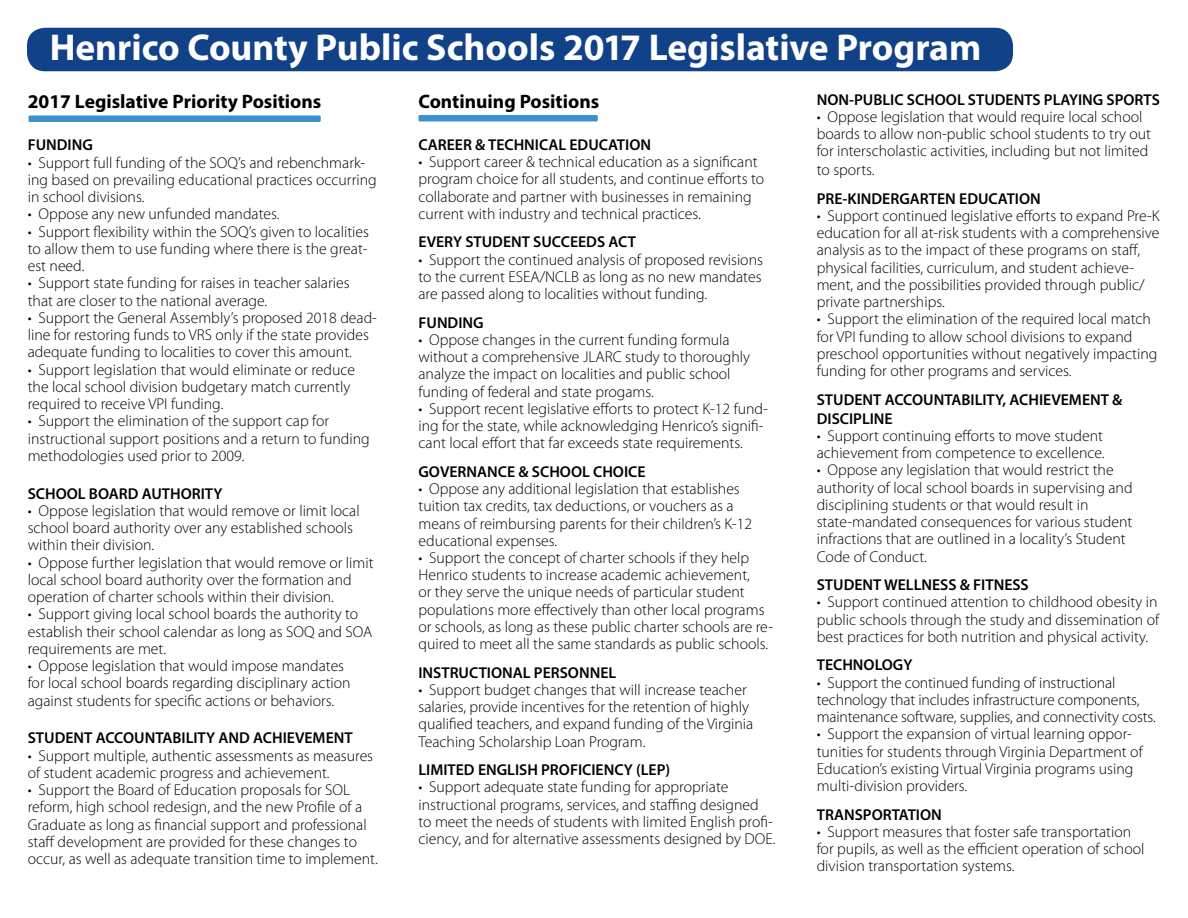
<style>
.page{position:relative;width:1188px;height:918px;background:#fff}
.page>*{position:absolute;margin:0;border:0;box-sizing:border-box;transform-origin:0 0}
.t1{font:700 37.5px "Myriad Pro";color:#fff}
.t2{font:700 19.5px "Myriad Pro";color:#000}
.t3{font:300 15.75px/17.2px "Myriad Pro";color:#000}
.t4{font:600 15.75px/18.9px "Myriad Pro";color:#000}
</style>
<div class="page">
<div style="left:28px;top:116px;width:293px;height:6px;background:#3a91cf;border-radius:2px"></div>
<div style="left:27px;top:28px;width:986px;height:43px;background:#114287;border-radius:18px"></div>
<div style="left:418px;top:115px;width:180px;height:6px;background:#3a91cf;border-radius:2px"></div>
<h1 class="t1" style="left:50px;top:23px;width:933px">Henrico County Public Schools 2017 Legislative Program</h1>
<p class="t2" style="left:418px;top:88px;width:182px">Continuing Positions</p>
<p class="t4" style="left:418px;top:135px;width:234px">CAREER &amp; TECHNICAL EDUCATION</p>
<p class="t3" style="left:418px;top:153px;width:347px">• Support career &amp; technical education as a significant program choice for all students, and continue efforts to collaborate and partner with businesses in remaining current with industry and technical practices.</p>
<p class="t4" style="left:418px;top:232px;width:219px">EVERY STUDENT SUCCEEDS ACT</p>
<p class="t3" style="left:418px;top:251px;width:346px;text-align:justify">• Support the continued analysis of proposed revisions to the current ESEA/NCLB as long as no new mandates are passed along to localities without funding.</p>
<p class="t4" style="left:418px;top:312px;width:67px">FUNDING</p>
<p class="t3" style="left:418px;top:331px;width:333px">• Oppose changes in the current funding formula without a comprehensive JLARC study to thoroughly analyze the impact on localities and public school funding of federal and state progams.</p>
<p class="t3" style="left:418px;top:400px;width:351px">• Support recent legislative efforts to protect K-12 fund&shy;ing for the state, while acknowledging Henrico’s signifi&shy;cant local effort that far exceeds state requirements.</p>
<p class="t4" style="left:418px;top:462px;width:229px">GOVERNANCE &amp; SCHOOL CHOICE</p>
<p class="t3" style="left:418px;top:480px;width:335px">• Oppose any additional legislation that establishes tuition tax credits, tax deductions, or vouchers as a means of reimbursing parents for their children’s K-12 educational expenses.</p>
<p class="t3" style="left:418px;top:549px;width:356px">• Support the concept of charter schools if they help Henrico students to increase academic achievement,<br>or they serve the unique needs of particular student populations more effectively than other local programs or schools, as long as these public charter schools are re&shy;quired to meet all the same standards as public schools.</p>
<p class="t4" style="left:418px;top:663px;width:199px">INSTRUCTIONAL PERSONNEL</p>
<p class="t3" style="left:418px;top:681px;width:336px">• Support budget changes that will increase teacher salaries, provide incentives for the retention of highly qualified teachers, and expand funding of the Virginia Teaching Scholarship Loan Program.</p>
<p class="t4" style="left:418px;top:760px;width:253px">LIMITED ENGLISH PROFICIENCY (LEP)</p>
<p class="t3" style="left:418px;top:778px;width:358px">• Support adequate state funding for appropriate instructional programs, services, and staffing designed to meet the needs of students with limited English profi&shy;ciency, and for alternative assessments designed by DOE.</p>
<p class="t2" style="left:28px;top:88px;width:295px">2017 Legislative Priority Positions</p>
<p class="t4" style="left:28px;top:135px;width:67px">FUNDING</p>
<p class="t3" style="left:28px;top:154px;width:351px">• Support full funding of the SOQ’s and rebenchmark&shy;ing based on prevailing educational practices occurring in school divisions.</p>
<p class="t3" style="left:28px;top:205px;width:253px">• Oppose any new unfunded mandates.</p>
<p class="t3" style="left:28px;top:223px;width:343px;text-align:justify">• Support flexibility within the SOQ’s given to localities to allow them to use funding where there is the great&shy;est need.</p>
<p class="t3" style="left:28px;top:274px;width:323px">• Support state funding for raises in teacher salaries that are closer to the national average.</p>
<p class="t3" style="left:28px;top:309px;width:351px">• Support the General Assembly’s proposed 2018 dead&shy;line for restoring funds to VRS only if the state provides adequate funding to localities to cover this amount.</p>
<p class="t3" style="left:28px;top:361px;width:329px">• Support legislation that would eliminate or reduce the local school division budgetary match currently required to receive VPI funding.</p>
<p class="t3" style="left:28px;top:412px;width:344px">• Support the elimination of the support cap for instructional support positions and a return to funding methodologies used prior to 2009.</p>
<p class="t4" style="left:28px;top:484px;width:196px">SCHOOL BOARD AUTHORITY</p>
<p class="t3" style="left:28px;top:502px;width:333px">• Oppose legislation that would remove or limit local school board authority over any established schools within their division.</p>
<p class="t3" style="left:28px;top:554px;width:347px">• Oppose further legislation that would remove or limit local school board authority over the formation and operation of charter schools within their division.</p>
<p class="t3" style="left:28px;top:605px;width:346px">• Support giving local school boards the authority to establish their school calendar as long as SOQ and SOA requirements are met.</p>
<p class="t3" style="left:28px;top:657px;width:324px">• Oppose legislation that would impose mandates for local school boards regarding disciplinary action against students for specific actions or behaviors.</p>
<p class="t4" style="left:28px;top:728px;width:326px">STUDENT ACCOUNTABILITY AND ACHIEVEMENT</p>
<p class="t3" style="left:28px;top:747px;width:347px">• Support multiple, authentic assessments as measures of student academic progress and achievement.</p>
<p class="t3" style="left:28px;top:781px;width:352px">• Support the Board of Education proposals for SOL reform, high school redesign, and the new Profile of a Graduate as long as financial support and professional staff development are provided for these changes to occur, as well as adequate transition time to implement.</p>
<p class="t4" style="left:817px;top:89px;width:345px">NON-PUBLIC SCHOOL STUDENTS PLAYING SPORTS</p>
<p class="t3" style="left:817px;top:108px;width:336px">• Oppose legislation that would require local school boards to allow non-public school students to try out for interscholastic activities, including but not limited</p>
<p class="t3" style="left:817px;top:161px;width:59px">to sports.</p>
<p class="t4" style="left:817px;top:189px;width:226px">PRE-KINDERGARTEN EDUCATION</p>
<p class="t3" style="left:817px;top:207px;width:344px">• Support continued legislative efforts to expand Pre-K education for all at-risk students with a comprehensive analysis as to the impact of these programs on staff, physical facilities, curriculum, and student achieve&shy;ment, and the possibilities provided through public/ private partnerships.</p>
<p class="t3" style="left:817px;top:310px;width:342px">• Support the elimination of the required local match for VPI funding to allow school divisions to expand preschool opportunities without negatively impacting funding for other programs and services.</p>
<p class="t4" style="left:817px;top:390px;width:307px">STUDENT ACCOUNTABILITY, ACHIEVEMENT &amp;<br>DISCIPLINE</p>
<p class="t3" style="left:817px;top:427px;width:289px">• Support continuing efforts to move student achievement from competence to excellence.</p>
<p class="t3" style="left:817px;top:461px;width:317px">• Oppose any legislation that would restrict the authority of local school boards in supervising and disciplining students or that would result in state-mandated consequences for various student infractions that are outlined in a locality’s Student Code of Conduct.</p>
<p class="t4" style="left:817px;top:575px;width:214px">STUDENT WELLNESS &amp; FITNESS</p>
<p class="t3" style="left:817px;top:593px;width:344px;text-align:justify">• Support continued attention to childhood obesity in public schools through the study and dissemination of best practices for both nutrition and physical activity.</p>
<p class="t4" style="left:817px;top:655px;width:97px">TECHNOLOGY</p>
<p class="t3" style="left:817px;top:674px;width:341px">• Support the continued funding of instructional technology that includes infrastructure components, maintenance software, supplies, and connectivity costs.</p>
<p class="t3" style="left:817px;top:725px;width:328px">• Support the expansion of virtual learning oppor&shy;tunities for students through Virginia Department of Education’s existing Virtual Virginia programs using multi-division providers.</p>
<p class="t4" style="left:817px;top:804px;width:127px">TRANSPORTATION</p>
<p class="t3" style="left:817px;top:823px;width:329px">• Support measures that foster safe transportation for pupils, as well as the efficient operation of school division transportation systems.</p>
</div>
